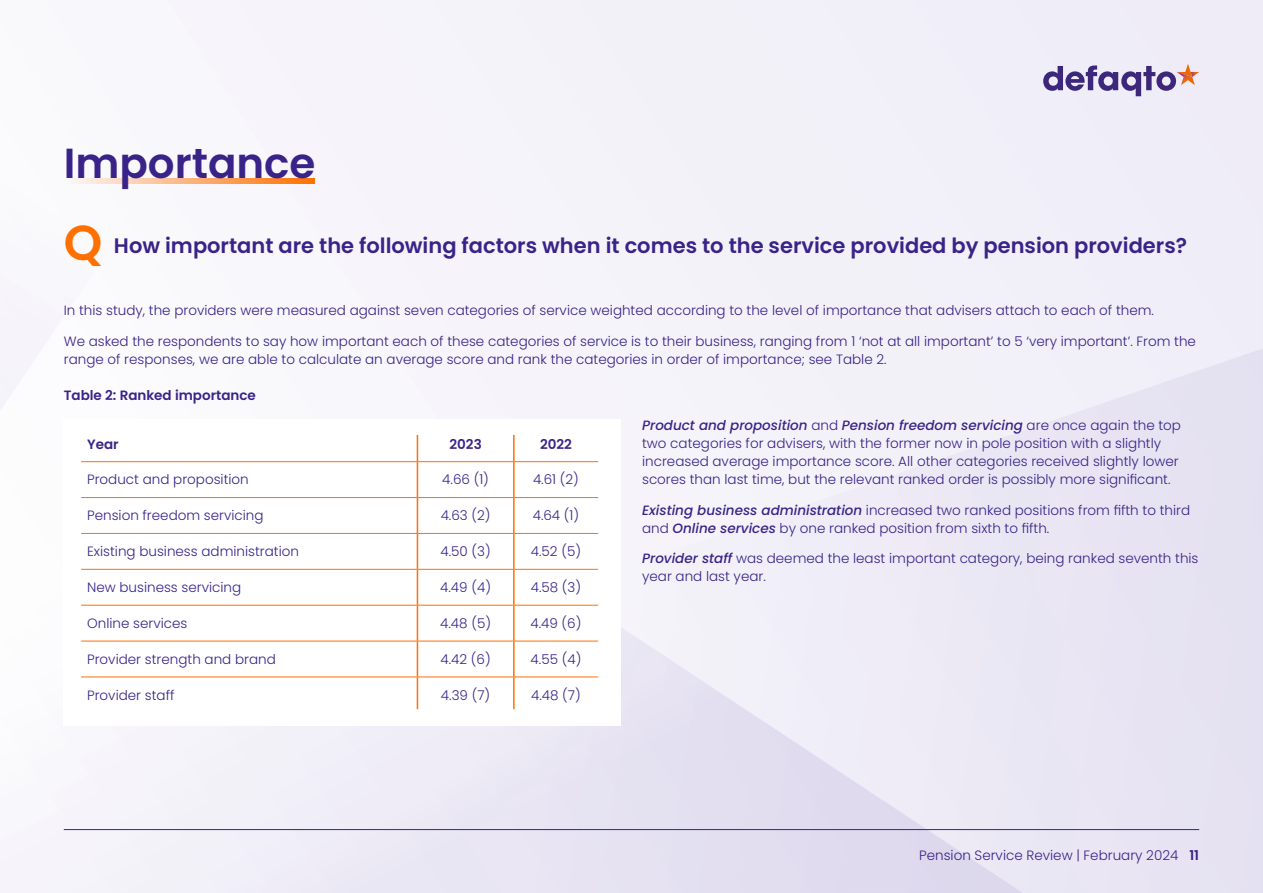
<style>
.page{position:relative;width:1263px;height:893px;background:#fff}
.page>*{position:absolute;margin:0;border:0;box-sizing:border-box;transform-origin:0 0}
.t1{font:600 49.05px "Poppins";color:#ff7000}
.t2{font:600 42px "Poppins";color:#392388}
.t3{font:600 21px "Poppins";color:#392388}
.t4{font:300 13.5px/18px "Poppins";color:#392388}
.t5{font:600 13.5px "Poppins";color:#392388}
.s1{font-weight:500;font-style:italic}
.s2{font-weight:600}
</style>
<div class="page">
<img style="left:0;top:0;width:1263px;height:893px">
<svg style="left:1043px;top:64px;width:156px;height:32px;background:#b2a6c6"></svg>
<hr style="left:64px;top:829px;width:1135px;height:1px;background:#392388">
<svg style="left:68px;top:178px;width:246px;height:6px"></svg>
<div style="left:64px;top:419px;width:557px;height:306px;background:#fff"></div>
<svg style="left:417px;top:435px;width:1px;height:26px"></svg>
<hr style="left:513px;top:435px;width:2px;height:26px;background:#ff7000">
<hr style="left:81px;top:461px;width:336px;height:1px;background:#ff7000">
<hr style="left:81px;top:497px;width:336px;height:1px;background:#ff7000">
<hr style="left:81px;top:533px;width:336px;height:1px;background:#ff7000">
<hr style="left:81px;top:569px;width:336px;height:1px;background:#ff7000">
<hr style="left:81px;top:605px;width:336px;height:1px;background:#ff7000">
<hr style="left:81px;top:641px;width:336px;height:1px;background:#ff7000">
<hr style="left:417px;top:462px;width:1px;height:35px;background:#ff7000">
<hr style="left:513px;top:462px;width:2px;height:35px;background:#ff7000">
<hr style="left:417px;top:498px;width:1px;height:35px;background:#ff7000">
<hr style="left:513px;top:498px;width:2px;height:35px;background:#ff7000">
<hr style="left:417px;top:534px;width:1px;height:35px;background:#ff7000">
<hr style="left:513px;top:534px;width:2px;height:35px;background:#ff7000">
<hr style="left:417px;top:570px;width:1px;height:35px;background:#ff7000">
<hr style="left:513px;top:570px;width:2px;height:35px;background:#ff7000">
<hr style="left:417px;top:606px;width:1px;height:35px;background:#ff7000">
<hr style="left:513px;top:606px;width:2px;height:35px;background:#ff7000">
<hr style="left:417px;top:641px;width:1px;height:36px;background:#ff7000">
<hr style="left:513px;top:641px;width:2px;height:36px;background:#ff7000">
<hr style="left:417px;top:461px;width:97px;height:1px;background:#ff7000">
<hr style="left:514px;top:461px;width:84px;height:1px;background:#ff7000">
<hr style="left:417px;top:497px;width:97px;height:1px;background:#ff7000">
<hr style="left:514px;top:497px;width:84px;height:1px;background:#ff7000">
<hr style="left:417px;top:533px;width:97px;height:1px;background:#ff7000">
<hr style="left:514px;top:533px;width:84px;height:1px;background:#ff7000">
<hr style="left:417px;top:569px;width:97px;height:1px;background:#ff7000">
<hr style="left:514px;top:569px;width:84px;height:1px;background:#ff7000">
<hr style="left:417px;top:605px;width:97px;height:1px;background:#ff7000">
<hr style="left:514px;top:605px;width:84px;height:1px;background:#ff7000">
<hr style="left:417px;top:641px;width:97px;height:1px;background:#ff7000">
<hr style="left:514px;top:641px;width:84px;height:1px;background:#ff7000">
<hr style="left:81px;top:677px;width:336px;height:1px;background:#ff7000">
<hr style="left:417px;top:677px;width:1px;height:32px;background:#ff7000">
<hr style="left:513px;top:677px;width:2px;height:32px;background:#ff7000">
<hr style="left:417px;top:677px;width:97px;height:1px;background:#ff7000">
<hr style="left:514px;top:677px;width:84px;height:1px;background:#ff7000">
<h2 class="t2" style="left:64px;top:139px;width:253px">Importance</h2>
<h1 class="t1" style="left:64px;top:215px;width:40px">Q</h1>
<h3 class="t3" style="left:114px;top:234px;width:1075px">How important are the following factors when it comes to the service provided by pension providers?</h3>
<p class="t4" style="left:64px;top:301px;width:1092px">In this study, the providers were measured against seven categories of service weighted according to the level of importance that advisers attach to each of them.</p>
<p class="t4" style="left:64px;top:332px;width:1134px">We asked the respondents to say how important each of these categories of service is to their business, ranging from 1 ‘not at all important’ to 5 ‘very important’. From the range of responses, we are able to calculate an average score and rank the categories in order of importance; see Table 2.</p>
<p class="t5" style="left:64px;top:387px;width:194px">Table 2: Ranked importance</p>
<p class="t5" style="left:87px;top:437px;width:33px">Year</p>
<p class="t5" style="left:449px;top:437px;width:34px">2023</p>
<p class="t5" style="left:540px;top:437px;width:33px">2022</p>
<p class="t4" style="left:87px;top:471px;width:163px">Product and proposition</p>
<p class="t4" style="left:442px;top:471px;width:48px">4.66 (1)</p>
<p class="t4" style="left:533px;top:471px;width:47px">4.61 (2)</p>
<p class="t4" style="left:87px;top:507px;width:178px">Pension freedom servicing</p>
<p class="t4" style="left:441px;top:507px;width:51px">4.63 (2)</p>
<p class="t4" style="left:533px;top:507px;width:48px">4.64 (1)</p>
<p class="t4" style="left:87px;top:542px;width:213px">Existing business administration</p>
<p class="t4" style="left:440px;top:542px;width:52px">4.50 (3)</p>
<p class="t4" style="left:531px;top:542px;width:52px">4.52 (5)</p>
<p class="t4" style="left:87px;top:578px;width:156px">New business servicing</p>
<p class="t4" style="left:440px;top:578px;width:52px">4.49 (4)</p>
<p class="t4" style="left:531px;top:578px;width:52px">4.58 (3)</p>
<p class="t4" style="left:87px;top:614px;width:102px">Online services</p>
<p class="t4" style="left:440px;top:614px;width:52px">4.48 (5)</p>
<p class="t4" style="left:530px;top:614px;width:52px">4.49 (6)</p>
<p class="t4" style="left:87px;top:650px;width:190px">Provider strength and brand</p>
<p class="t4" style="left:440px;top:650px;width:52px">4.42 (6)</p>
<p class="t4" style="left:531px;top:650px;width:52px">4.55 (4)</p>
<p class="t4" style="left:87px;top:686px;width:89px">Provider staff</p>
<p class="t4" style="left:441px;top:686px;width:51px">4.39 (7)</p>
<p class="t4" style="left:531px;top:686px;width:51px">4.48 (7)</p>
<p class="t4" style="left:642px;top:416px;width:540px"><span class="s1">Product and proposition</span> and <span class="s1">Pension freedom servicing</span> are once again the top two categories for advisers, with the former now in pole position with a slightly increased average importance score. All other categories received slightly lower scores than last time, but the relevant ranked order is possibly more significant.</p>
<p class="t4" style="left:642px;top:501px;width:549px"><span class="s1">Existing business administration</span> increased two ranked positions from fifth to third and <span class="s1">Online services</span> by one ranked position from sixth to fifth.</p>
<p class="t4" style="left:642px;top:550px;width:558px"><span class="s1">Provider staff</span> was deemed the least important category, being ranked seventh this year and last year.</p>
<p class="t4" style="left:919px;top:847px;width:281px">Pension Service Review | February 2024 <span class="s2">11</span></p>
</div>
